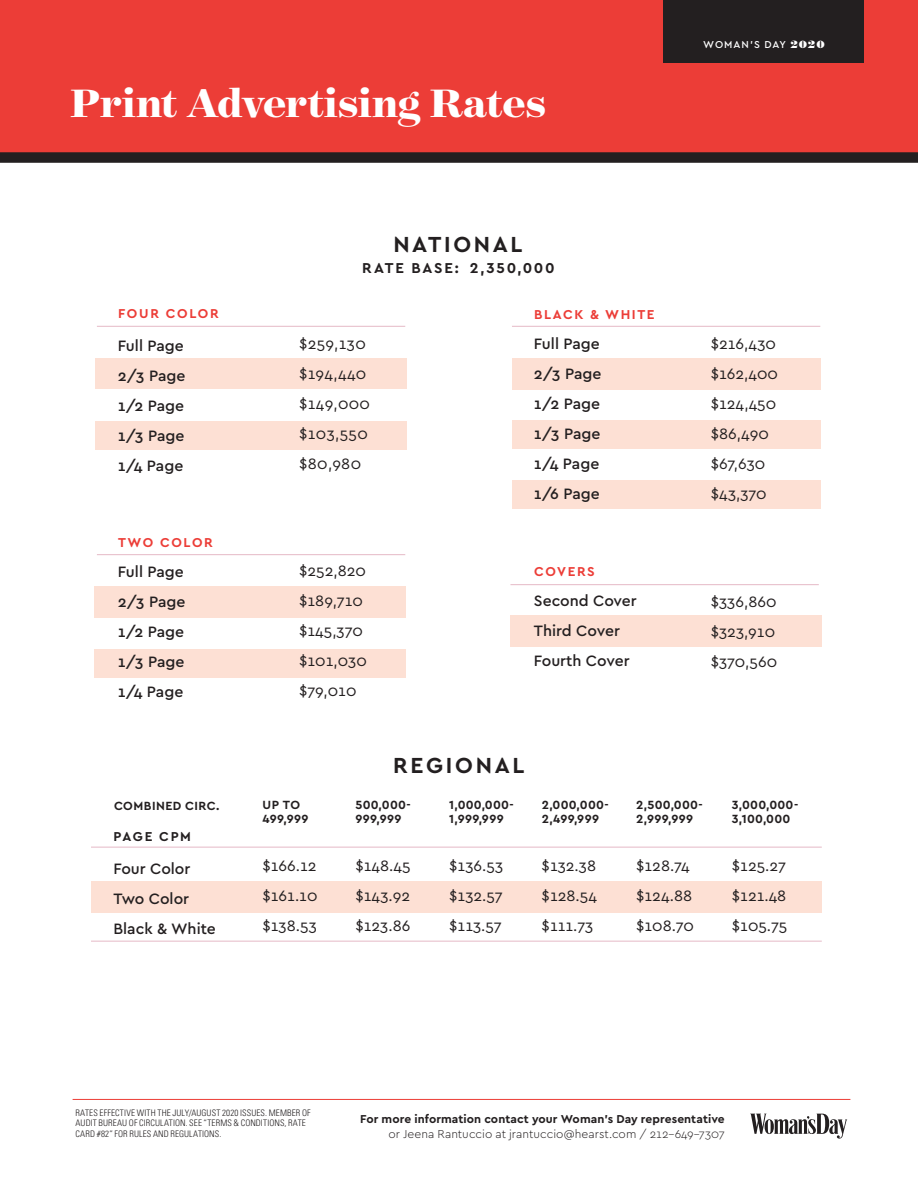
<style>
.page{position:relative;width:918px;height:1188px;background:#fff}
.page>*{position:absolute;margin:0;border:0;box-sizing:border-box;transform-origin:0 0}
.Body{font:700 45px "Surveyor Display";letter-spacing:-.01em;color:#fff}
._1011_recipe_INGREDI{font:700 22.8px "Cera PRO";letter-spacing:.11em;color:#231f20}
.t1{font:15.75px/30px "Cera PRO";color:#231f20}
.t2{font:500 15.75px "Cera PRO";color:#231f20}
._1011_recipe_INGREDI-2{font:700 15px "Cera PRO";letter-spacing:.115em;color:#231f20}
._1011_recipe_INGREDI-3{font:700 13.5px "Cera PRO";letter-spacing:.12em;color:#ec3d37}
._1011_recipe_INGREDI-4{font:700 13.5px "Cera PRO";letter-spacing:.12em;color:#231f20}
._1011_recipe_INGREDI-5{font:700 12.45px/13.8px "Cera PRO";letter-spacing:.02em;color:#231f20}
.t3{font:700 12px "Cera PRO";letter-spacing:.005em;color:#231f20}
.t4{font:300 12px "Cera PRO";letter-spacing:.005em;color:#231f20}
.Body-2{font:500 10.5px "Cera PRO";letter-spacing:.085em;color:#fff}
.t5{font:300 condensed 9px/10.8px "Univers LT Std";letter-spacing:.01em;color:#231f20}
.s1{font-family:"Surveyor Display";font-weight:900;font-size:12px}
</style>
<div class="page">
<div style="left:95px;top:359px;width:311px;height:31px;background:#fde0d4"></div>
<div style="left:95px;top:421px;width:311px;height:29px;background:#fde0d4"></div>
<div style="left:512px;top:358px;width:308px;height:31px;background:#fde0d4"></div>
<div style="left:512px;top:421px;width:308px;height:28px;background:#fde0d4"></div>
<div style="left:512px;top:480px;width:308px;height:29px;background:#fde0d4"></div>
<div style="left:94px;top:586px;width:311px;height:32px;background:#fde0d4"></div>
<div style="left:94px;top:649px;width:311px;height:29px;background:#fde0d4"></div>
<div style="left:510px;top:615px;width:312px;height:31px;background:#fde0d4"></div>
<hr style="left:97px;top:326px;width:308px;height:1px;background:#e5b9c6">
<hr style="left:512px;top:326px;width:308px;height:1px;background:#e5b9c6">
<hr style="left:510px;top:584px;width:309px;height:1px;background:#e5b9c6">
<hr style="left:97px;top:554px;width:308px;height:1px;background:#e5b9c6">
<div style="left:91px;top:881px;width:731px;height:31px;background:#fde0d4"></div>
<hr style="left:91px;top:847px;width:731px;height:1px;background:#e5b9c6">
<hr style="left:91px;top:941px;width:731px;height:1px;background:#e5b9c6">
<svg style="left:750px;top:1114px;width:97px;height:25px"></svg>
<div style="left:0;top:0;width:918px;height:152px;background:#ec3d37"></div>
<div style="left:663px;top:0;width:201px;height:63px;background:#231f20"></div>
<div style="left:0;top:152px;width:918px;height:11px;background:#231f20"></div>
<hr style="left:73px;top:1099px;width:777px;height:1px;background:#ec3d37">
<p class="Body" style="left:70px;top:75px;width:477px">Print Advertising Rates</p>
<p class="_1011_recipe_INGREDI" style="left:393px;top:229px;width:131px">NATIONAL</p>
<p class="_1011_recipe_INGREDI-3" style="left:118px;top:304px;width:102px">FOUR COLOR</p>
<p class="t2" style="left:118px;top:335px;width:67px">Full Page</p>
<p class="t2" style="left:118px;top:365px;width:69px">2/3 Page</p>
<p class="t2" style="left:118px;top:395px;width:68px">1/2 Page</p>
<p class="t2" style="left:118px;top:425px;width:68px">1/3 Page</p>
<p class="t2" style="left:118px;top:455px;width:67px">1/4 Page</p>
<p class="_1011_recipe_INGREDI-3" style="left:118px;top:534px;width:96px">TWO COLOR</p>
<p class="t2" style="left:118px;top:562px;width:67px">Full Page</p>
<p class="t2" style="left:118px;top:592px;width:69px">2/3 Page</p>
<p class="t2" style="left:118px;top:622px;width:68px">1/2 Page</p>
<p class="t2" style="left:118px;top:652px;width:68px">1/3 Page</p>
<p class="t2" style="left:118px;top:682px;width:67px">1/4 Page</p>
<p class="_1011_recipe_INGREDI-2" style="left:362px;top:258px;width:194px">RATE BASE: 2,350,000</p>
<p class="t1" style="left:299px;top:328px;width:68px">$259,130</p>
<p class="t1" style="left:299px;top:358px;width:69px">$194,440</p>
<p class="t1" style="left:299px;top:388px;width:72px">$149,000</p>
<p class="t1" style="left:299px;top:418px;width:70px">$103,550</p>
<p class="t1" style="left:299px;top:448px;width:64px">$80,980</p>
<p class="t1" style="left:299px;top:555px;width:68px">$252,820</p>
<p class="t1" style="left:299px;top:585px;width:65px">$189,710</p>
<p class="t1" style="left:299px;top:615px;width:65px">$145,370</p>
<p class="t1" style="left:299px;top:645px;width:69px">$101,030</p>
<p class="t1" style="left:299px;top:675px;width:59px">$79,010</p>
<p class="_1011_recipe_INGREDI-3" style="left:534px;top:306px;width:122px">BLACK &amp; WHITE</p>
<p class="t2" style="left:534px;top:333px;width:67px">Full Page</p>
<p class="t2" style="left:534px;top:363px;width:69px">2/3 Page</p>
<p class="t2" style="left:534px;top:393px;width:68px">1/2 Page</p>
<p class="t2" style="left:534px;top:423px;width:68px">1/3 Page</p>
<p class="t2" style="left:534px;top:453px;width:67px">1/4 Page</p>
<p class="t2" style="left:534px;top:483px;width:67px">1/6 Page</p>
<p class="_1011_recipe_INGREDI-3" style="left:534px;top:562px;width:62px">COVERS</p>
<p class="t2" style="left:534px;top:590px;width:104px">Second Cover</p>
<p class="t2" style="left:534px;top:620px;width:88px">Third Cover</p>
<p class="t2" style="left:534px;top:650px;width:97px">Fourth Cover</p>
<p class="_1011_recipe_INGREDI" style="left:393px;top:750px;width:133px">REGIONAL</p>
<p class="Body-2" style="left:703px;top:38px;width:123px">WOMAN’S DAY <span class="s1">2020</span></p>
<p class="t1" style="left:711px;top:328px;width:67px">$216,430</p>
<p class="t1" style="left:711px;top:358px;width:69px">$162,400</p>
<p class="t1" style="left:711px;top:388px;width:67px">$124,450</p>
<p class="t1" style="left:711px;top:418px;width:60px">$86,490</p>
<p class="t1" style="left:711px;top:448px;width:56px">$67,630</p>
<p class="t1" style="left:711px;top:478px;width:57px">$43,370</p>
<p class="t1" style="left:711px;top:586px;width:67px">$336,860</p>
<p class="t1" style="left:711px;top:616px;width:66px">$323,910</p>
<p class="t1" style="left:711px;top:646px;width:68px">$370,560</p>
<p class="_1011_recipe_INGREDI-5" style="left:114px;top:799px;width:107px">COMBINED CIRC.</p>
<p class="_1011_recipe_INGREDI-4" style="left:114px;top:827px;width:79px">PAGE CPM</p>
<p class="t2" style="left:114px;top:858px;width:78px">Four Color</p>
<p class="t2" style="left:114px;top:888px;width:77px">Two Color</p>
<p class="t2" style="left:114px;top:918px;width:104px">Black &amp; White</p>
<p class="_1011_recipe_INGREDI-5" style="left:263px;top:798px;width:39px">UP TO</p>
<p class="_1011_recipe_INGREDI-5" style="left:263px;top:812px;width:47px">499,999</p>
<p class="t1" style="left:262px;top:850px;width:56px">$166.12</p>
<p class="t1" style="left:262px;top:880px;width:57px">$161.10 $138.53</p>
<p class="_1011_recipe_INGREDI-5" style="left:356px;top:798px;width:57px">500,000-</p>
<p class="_1011_recipe_INGREDI-5" style="left:356px;top:812px;width:48px">999,999</p>
<p class="t1" style="left:355px;top:850px;width:57px">$148.45</p>
<p class="t1" style="left:355px;top:880px;width:56px">$143.92</p>
<p class="t1" style="left:355px;top:910px;width:57px">$123.86</p>
<p class="_1011_recipe_INGREDI-5" style="left:449px;top:798px;width:66px">1,000,000-</p>
<p class="_1011_recipe_INGREDI-5" style="left:449px;top:812px;width:56px">1,999,999</p>
<p class="t1" style="left:449px;top:850px;width:55px">$136.53</p>
<p class="t1" style="left:449px;top:880px;width:55px">$132.57 $113.57</p>
<p class="_1011_recipe_INGREDI-5" style="left:542px;top:798px;width:69px">2,000,000-</p>
<p class="_1011_recipe_INGREDI-5" style="left:542px;top:812px;width:59px">2,499,999</p>
<p class="t1" style="left:542px;top:850px;width:56px">$132.38</p>
<p class="t1" style="left:542px;top:880px;width:57px">$128.54</p>
<p class="t1" style="left:542px;top:910px;width:53px">$111.73</p>
<p class="_1011_recipe_INGREDI-5" style="left:636px;top:798px;width:68px">2,500,000-</p>
<p class="_1011_recipe_INGREDI-5" style="left:636px;top:812px;width:58px">2,999,999</p>
<p class="t1" style="left:636px;top:850px;width:55px">$128.74</p>
<p class="t1" style="left:636px;top:880px;width:59px">$124.88 $108.70</p>
<p class="_1011_recipe_INGREDI-5" style="left:732px;top:798px;width:68px">3,000,000-<br>3,100,000</p>
<p class="t1" style="left:732px;top:850px;width:56px">$125.27</p>
<p class="t1" style="left:732px;top:880px;width:57px">$121.48 $105.75</p>
<p class="t5" style="left:76px;top:1107px;width:237px">RATES EFFECTIVE WITH THE JULY/AUGUST 2020 ISSUES. MEMBER OF<br>AUDIT BUREAU OF CIRCULATION. SEE “TERMS &amp; CONDITIONS, RATE<br>CARD #82” FOR RULES AND REGULATIONS.</p>
<p class="t3" style="left:360px;top:1111px;width:366px">For more information contact your Woman’s Day representative</p>
<p class="t4" style="left:388px;top:1126px;width:338px">or Jeena Rantuccio at jrantuccio@hearst.com / 212-649-7307</p>
</div>
